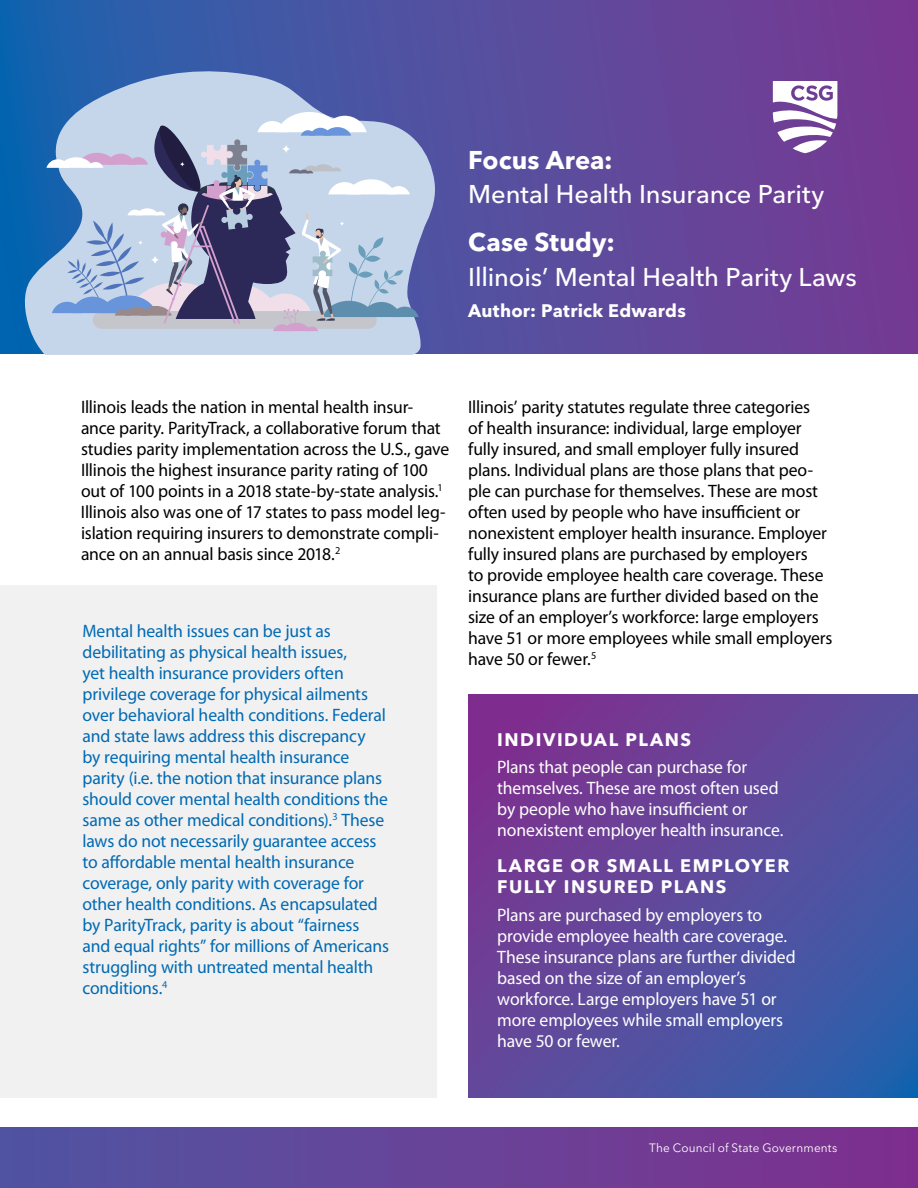
<style>
.page{position:relative;width:918px;height:1188px;background:#fff}
.page>*{position:absolute;margin:0;border:0;box-sizing:border-box;transform-origin:0 0}
.t1{font:500 25.5px "Avenir Next LT Pro";letter-spacing:-.005em;color:#fff}
.t2{font:700 25.5px "Avenir Next LT Pro";letter-spacing:.005em;color:#fff}
.t3{font:18px/21px "Myriad Pro";letter-spacing:-.01em;color:#000}
.t4{font:18px/21px "Myriad Pro";letter-spacing:-.01em;color:#006ab3}
.t5{font:18px/21px "Myriad Pro";letter-spacing:-.01em;color:#fff}
.t6{font:700 18px/21px "Avenir Next LT Pro";letter-spacing:.08em;color:#fff}
.t7{font:700 18px "Avenir Next LT Pro";letter-spacing:.015em;color:#fff}
.t8{font:12px "Avenir Next LT Pro";letter-spacing:.015em;color:#fff}
</style>
<div class="page">
<div style="left:0;top:1128px;width:918px;height:60px;background:linear-gradient(to right,#5055a2,#7f2f8e)"></div>
<svg style="left:0;top:0;width:918px;height:354px;background:#5a499c"></svg>
<svg style="left:773px;top:81px;width:64px;height:72px"></svg>
<div style="left:0;top:585px;width:436px;height:513px;background:#f1f1f2"></div>
<svg style="left:468px;top:694px;width:450px;height:404px;background:#5d479b"></svg>
<svg style="left:22px;top:68px;width:414px;height:287px;background:#7896c8"></svg>
<svg style="left:46px;top:109px;width:373px;height:222px;background:#a4b1cc"></svg>
<svg style="left:150px;top:255px;width:10px;height:10px"></svg>
<svg style="left:281px;top:144px;width:10px;height:10px"></svg>
<h1 class="t2" style="left:468px;top:144px;width:146px">Focus Area:</h1>
<h1 class="t1" style="left:468px;top:179px;width:358px">Mental Health Insurance Parity</h1>
<h1 class="t2" style="left:468px;top:226px;width:148px">Case Study:</h1>
<h1 class="t1" style="left:468px;top:261px;width:390px">Illinois’ Mental Health Parity Laws</h1>
<p class="t7" style="left:468px;top:300px;width:219px">Author: Patrick Edwards</p>
<p class="t3" style="left:81px;top:396px;width:370px">Illinois leads the nation in mental health insur&shy;ance parity. ParityTrack, a collaborative forum that studies parity implementation across the U.S., gave Illinois the highest insurance parity rating of 100 out of 100 points in a 2018 state-by-state analysis.<sup>1<br></sup>Illinois also was one of 17 states to pass model leg&shy;islation requiring insurers to demonstrate compli&shy;ance on an annual basis since 2018.<sup>2</sup></p>
<p class="t3" style="left:468px;top:396px;width:366px">Illinois’ parity statutes regulate three categories<br>of health insurance: individual, large employer fully insured, and small employer fully insured plans. Individual plans are those plans that peo&shy;ple can purchase for themselves. These are most often used by people who have insufficient or nonexistent employer health insurance. Employer fully insured plans are purchased by employers<br>to provide employee health care coverage. These insurance plans are further divided based on the size of an employer’s workforce: large employers have 51 or more employees while small employers have 50 or fewer.<sup>5</sup></p>
<p class="t4" style="left:82px;top:620px;width:308px">Mental health issues can be just as debilitating as physical health issues,<br>yet health insurance providers often privilege coverage for physical ailments over behavioral health conditions. Federal and state laws address this discrepancy<br>by requiring mental health insurance parity (i.e. the notion that insurance plans should cover mental health conditions the same as other medical conditions).<sup>3</sup> These laws do not necessarily guarantee access to affordable mental health insurance coverage, only parity with coverage for other health conditions. As encapsulated by ParityTrack, parity is about “fairness and equal rights” for millions of Americans struggling with untreated mental health conditions.<sup>4</sup></p>
<p class="t6" style="left:497px;top:729px;width:195px">INDIVIDUAL PLANS</p>
<p class="t5" style="left:497px;top:757px;width:288px">Plans that people can purchase for themselves. These are most often used by people who have insufficient or nonexistent employer health insurance.</p>
<p class="t6" style="left:497px;top:856px;width:294px">LARGE OR SMALL EMPLOYER<br>FULLY INSURED PLANS</p>
<p class="t5" style="left:497px;top:904px;width:300px">Plans are purchased by employers to provide employee health care coverage.<br>These insurance plans are further divided based on the size of an employer’s workforce. Large employers have 51 or more employees while small employers have 50 or fewer.</p>
<p class="t8" style="left:649px;top:1141px;width:190px">The Council of State Governments</p>
</div>
